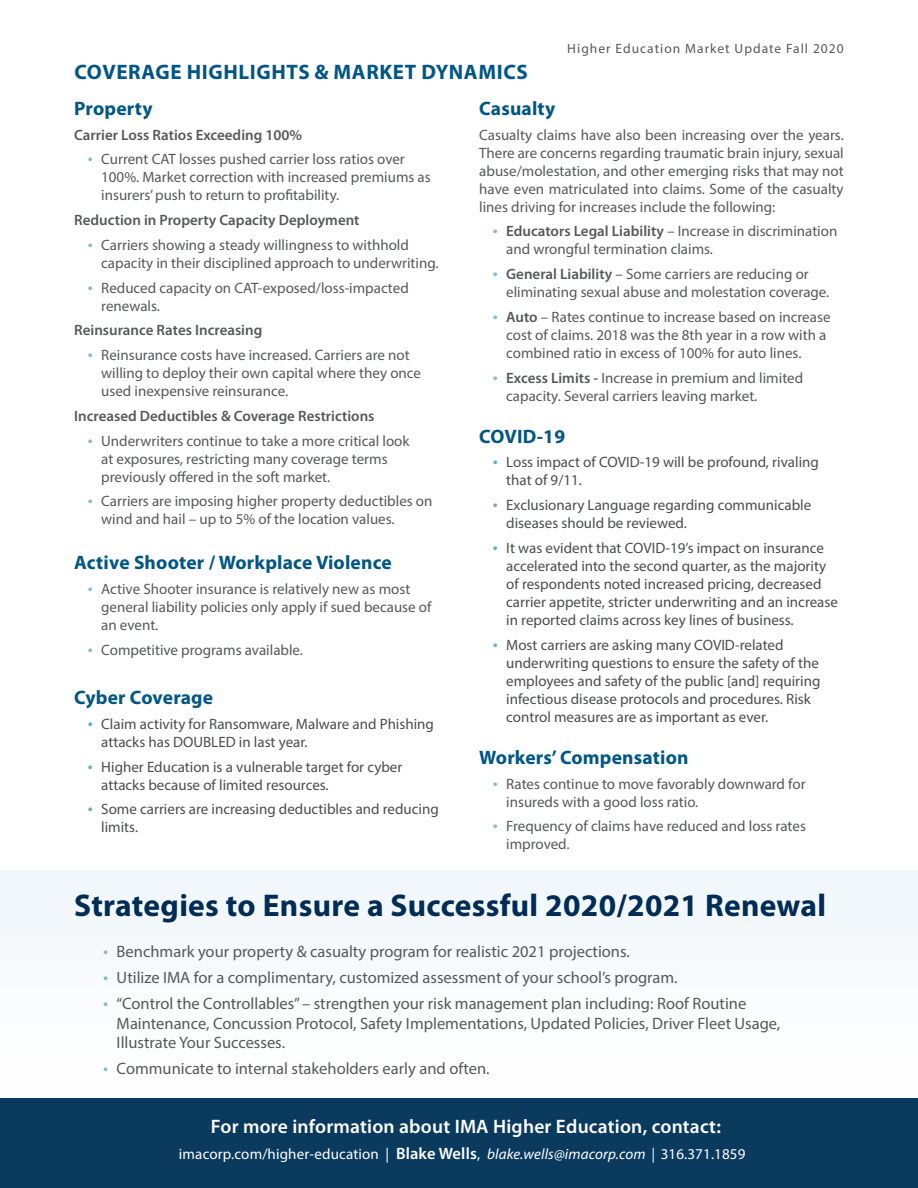
<style>
.page{position:relative;width:918px;height:1188px;background:#fff}
.page>*{position:absolute;margin:0;border:0;box-sizing:border-box;transform-origin:0 0}
.t1{font:700 31.5px "Myriad Pro";letter-spacing:.01em;color:#002c55}
.subhead{font:700 21px "Myriad Pro";letter-spacing:.03em;color:#005684}
.subhead-2{font:700 19.5px "Myriad Pro";letter-spacing:.01em;color:#005684}
.subhead-3{font:600 19.5px "Myriad Pro";letter-spacing:.01em;color:#fff}
.t2{font:16.5px/19.5px "Myriad Pro";color:#57585a}
.bullet{font:15px/18px "Myriad Pro";color:#57585a}
.t3{font:15px/18px "Myriad Pro";color:#4b4c4d}
.bullet-2{font:600 15px "Myriad Pro";color:#57585a}
.subhead-4{font:15px "Myriad Pro";letter-spacing:.01em;color:#fff}
.subhead-5{font:13.5px "Myriad Pro";letter-spacing:.075em;color:#57585a}
.s1{font-size:18px;color:#84b9da}
.s2{font-size:18px;color:#63add2}
.s3{font-weight:600}
.s4{font-weight:600;font-size:16.5px}
.s5{font-style:italic}
</style>
<div class="page">
<div style="left:0;top:870px;width:918px;height:254px;background:#f2f7fb"></div>
<div style="left:0;top:1098px;width:918px;height:90px;background:#0a3b5f"></div>
<p class="subhead" style="left:74px;top:58px;width:455px">COVERAGE HIGHLIGHTS &amp; MARKET DYNAMICS</p>
<p class="subhead-5" style="left:567px;top:41px;width:278px">Higher Education Market Update Fall 2020</p>
<p class="subhead-2" style="left:74px;top:96px;width:80px">Property</p>
<p class="bullet-2" style="left:74px;top:125px;width:229px">Carrier Loss Ratios Exceeding 100%</p>
<p class="bullet" style="left:101px;top:150px;width:331px;text-indent:-14px"><span class="s1">•</span> Current CAT losses pushed carrier loss ratios over<br>100%. Market correction with increased premiums as insurers’ push to return to profitability.</p>
<p class="bullet-2" style="left:74px;top:211px;width:287px">Reduction in Property Capacity Deployment</p>
<p class="bullet" style="left:101px;top:236px;width:339px;text-indent:-14px"><span class="s1">•</span> Carriers showing a steady willingness to withhold capacity in their disciplined approach to underwriting.</p>
<p class="bullet" style="left:101px;top:278px;width:309px;text-indent:-14px"><span class="s1">•</span> Reduced capacity on CAT-exposed/loss-impacted renewals.</p>
<p class="bullet-2" style="left:74px;top:321px;width:190px">Reinsurance Rates Increasing</p>
<p class="bullet" style="left:101px;top:346px;width:321px;text-indent:-14px"><span class="s1">•</span> Reinsurance costs have increased. Carriers are not willing to deploy their own capital where they once used inexpensive reinsurance.</p>
<p class="bullet-2" style="left:74px;top:406px;width:302px">Increased Deductibles &amp; Coverage Restrictions</p>
<p class="bullet" style="left:101px;top:431px;width:310px;text-indent:-14px"><span class="s1">•</span> Underwriters continue to take a more critical look at exposures, restricting many coverage terms previously offered in the soft market.</p>
<p class="bullet" style="left:101px;top:492px;width:333px;text-indent:-14px"><span class="s1">•</span> Carriers are imposing higher property deductibles on wind and hail – up to 5% of the location values.</p>
<p class="subhead-2" style="left:74px;top:550px;width:319px">Active Shooter / Workplace Violence</p>
<p class="bullet" style="left:101px;top:580px;width:332px;text-indent:-14px"><span class="s1">•</span> Active Shooter insurance is relatively new as most general liability policies only apply if sued because of an event.</p>
<p class="bullet" style="left:88px;top:641px;width:217px"><span class="s1">•</span> Competitive programs available.</p>
<p class="subhead-2" style="left:74px;top:685px;width:140px">Cyber Coverage</p>
<p class="t3" style="left:101px;top:715px;width:334px;text-indent:-14px"><span class="s2">•</span> Claim activity for Ransomware, Malware and Phishing attacks has DOUBLED in last year.</p>
<p class="t3" style="left:101px;top:757px;width:303px;text-indent:-14px"><span class="s2">•</span> Higher Education is a vulnerable target for cyber attacks because of limited resources.</p>
<p class="t3" style="left:101px;top:800px;width:339px;text-indent:-14px"><span class="s2">•</span> Some carriers are increasing deductibles and reducing limits.</p>
<p class="subhead-2" style="left:479px;top:96px;width:78px">Casualty</p>
<p class="bullet" style="left:479px;top:125px;width:366px;text-align:justify">Casualty claims have also been increasing over the years.<br>There are concerns regarding traumatic brain injury, sexual abuse/molestation, and other emerging risks that may not have even matriculated into claims. Some of the casualty lines driving for increases include the following:</p>
<p class="bullet" style="left:506px;top:222px;width:333px;text-indent:-14px"><span class="s1">•</span> <span class="s3">Educators Legal Liability</span> – Increase in discrimination and wrongful termination claims.</p>
<p class="bullet" style="left:506px;top:265px;width:325px;text-indent:-14px"><span class="s1">•</span> <span class="s3">General Liability</span> – Some carriers are reducing or eliminating sexual abuse and molestation coverage.</p>
<p class="bullet" style="left:506px;top:308px;width:326px;text-indent:-14px"><span class="s1">•</span> <span class="s3">Auto</span> – Rates continue to increase based on increase cost of claims. 2018 was the 8th year in a row with a combined ratio in excess of 100% for auto lines.</p>
<p class="bullet" style="left:506px;top:368px;width:298px;text-indent:-14px"><span class="s1">•</span> <span class="s3">Excess Limits -</span> Increase in premium and limited capacity. Several carriers leaving market.</p>
<p class="subhead-2" style="left:479px;top:423px;width:87px">COVID-19</p>
<p class="t3" style="left:506px;top:453px;width:314px;text-indent:-14px"><span class="s2">•</span> Loss impact of COVID-19 will be profound, rivaling that of 9/11.</p>
<p class="t3" style="left:506px;top:496px;width:307px;text-indent:-14px"><span class="s2">•</span> Exclusionary Language regarding communicable diseases should be reviewed.</p>
<p class="t3" style="left:506px;top:539px;width:333px;text-indent:-14px"><span class="s2">•</span> It was evident that COVID-19’s impact on insurance accelerated into the second quarter, as the majority of respondents noted increased pricing, decreased carrier appetite, stricter underwriting and an increase in reported claims across key lines of business.</p>
<p class="t3" style="left:506px;top:635px;width:316px;text-indent:-14px"><span class="s2">•</span> Most carriers are asking many COVID-related underwriting questions to ensure the safety of the employees and safety of the public [and] requiring infectious disease protocols and procedures. Risk control measures are as important as ever.</p>
<p class="subhead-2" style="left:479px;top:745px;width:211px">Workers’ Compensation</p>
<p class="bullet" style="left:506px;top:774px;width:301px;text-indent:-14px"><span class="s1">•</span> Rates continue to move favorably downward for insureds with a good loss ratio.</p>
<p class="bullet" style="left:506px;top:817px;width:301px;text-indent:-14px"><span class="s1">•</span> Frequency of claims have reduced and loss rates improved.</p>
<h2 class="t1" style="left:74px;top:884px;width:753px">Strategies to Ensure a Successful 2020/2021 Renewal</h2>
<p class="t2" style="left:103px;top:941px;width:528px"><span class="s1">•</span> Benchmark your property &amp; casualty program for realistic 2021 projections.</p>
<p class="t2" style="left:103px;top:967px;width:576px"><span class="s1">•</span> Utilize IMA for a complimentary, customized assessment of your school’s program.</p>
<p class="t2" style="left:117px;top:994px;width:665px;text-indent:-14px"><span class="s1">•</span> “Control the Controllables” – strengthen your risk management plan including: Roof Routine<br>Maintenance, Concussion Protocol, Safety Implementations, Updated Policies, Driver Fleet Usage,<br>Illustrate Your Successes.</p>
<p class="t2" style="left:103px;top:1059px;width:388px"><span class="s1">•</span> Communicate to internal stakeholders early and often.</p>
<p class="subhead-3" style="left:211px;top:1114px;width:512px">For more information about IMA Higher Education, contact:</p>
<p class="subhead-4" style="left:179px;top:1145px;width:568px">imacorp.com/higher-education | <span class="s4">Blake Wells</span>, <span class="s5">blake.wells@imacorp.com |</span> 316.371.1859</p>
</div>
